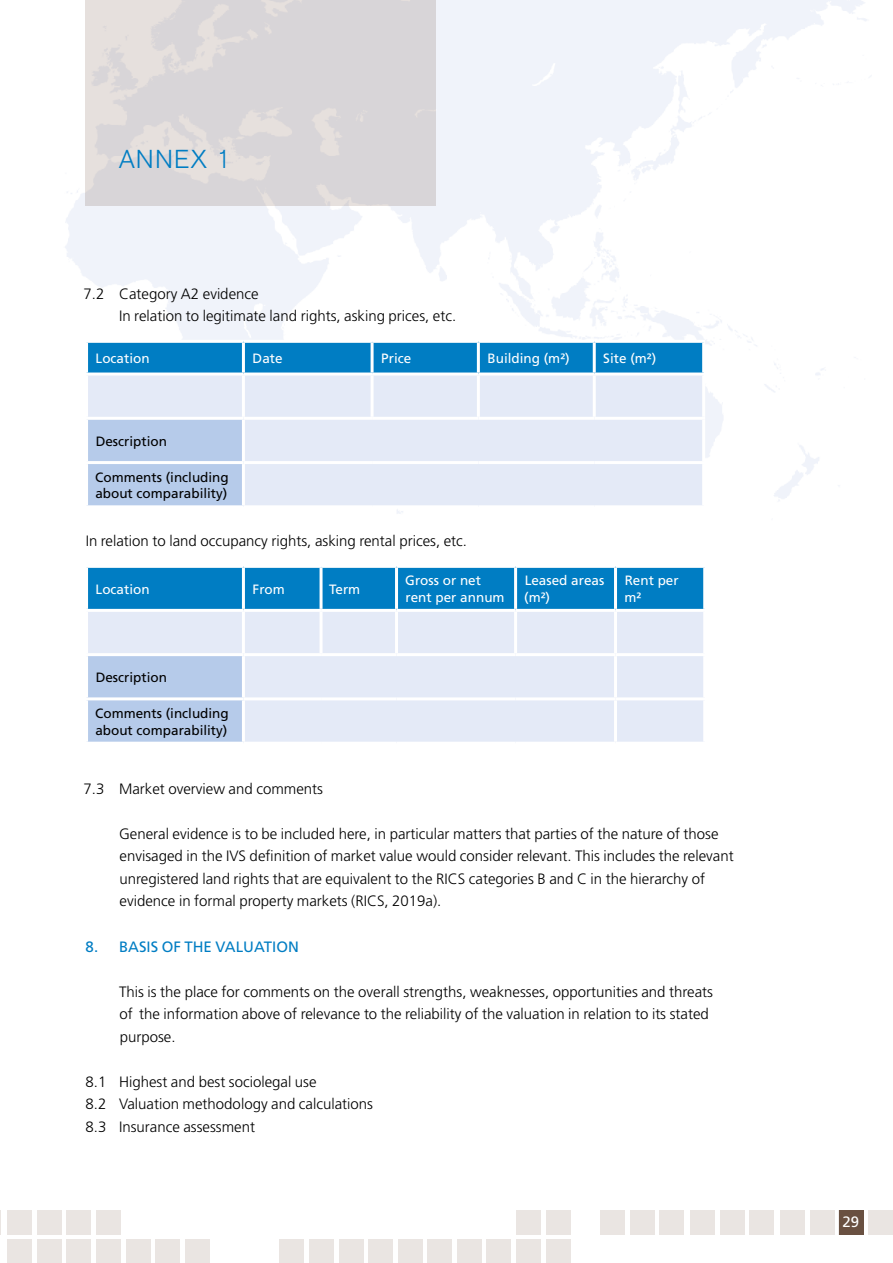
<style>
.page{position:relative;width:893px;height:1263px;background:#fff}
.page>*{position:absolute;margin:0;border:0;box-sizing:border-box;transform-origin:0 0}
.t1{font:300 25.5px "Akzidenz Grotesk";letter-spacing:.05em;color:#007dc3}
.t2{font:300 15px/22.5px "Frutiger";color:#000}
.t3{font:15px "Frutiger";color:#007dc3}
.t4{font:15px "Frutiger";color:#fff}
.t5{font:13.5px/16.5px "Frutiger";color:#fff}
.t6{font:13.5px/16.5px "Frutiger";color:#000}
</style>
<div class="page">
<div style="left:37px;top:1210px;width:24px;height:25px;background:#eae5e2"></div>
<div style="left:7px;top:1239px;width:25px;height:24px;background:#eae5e2"></div>
<div style="left:66px;top:1210px;width:25px;height:25px;background:#eae5e2"></div>
<div style="left:37px;top:1239px;width:25px;height:24px;background:#eae5e2"></div>
<div style="left:96px;top:1210px;width:25px;height:25px;background:#eae5e2"></div>
<div style="left:67px;top:1239px;width:24px;height:24px;background:#eae5e2"></div>
<div style="left:96px;top:1239px;width:25px;height:24px;background:#eae5e2"></div>
<div style="left:126px;top:1239px;width:24px;height:24px;background:#eae5e2"></div>
<div style="left:7px;top:1210px;width:25px;height:25px;background:#eae5e2"></div>
<div style="left:600px;top:1210px;width:25px;height:25px;background:#eae5e2"></div>
<div style="left:780px;top:1210px;width:25px;height:25px;background:#eae5e2"></div>
<div style="left:279px;top:1239px;width:25px;height:24px;background:#eae5e2"></div>
<div style="left:427px;top:1239px;width:25px;height:24px;background:#eae5e2"></div>
<div style="left:630px;top:1210px;width:24px;height:25px;background:#eae5e2"></div>
<div style="left:155px;top:1239px;width:25px;height:24px;background:#eae5e2"></div>
<div style="left:810px;top:1210px;width:25px;height:25px;background:#eae5e2"></div>
<div style="left:868px;top:1210px;width:25px;height:25px;background:#eae5e2"></div>
<div style="left:309px;top:1239px;width:25px;height:24px;background:#eae5e2"></div>
<div style="left:457px;top:1239px;width:25px;height:24px;background:#eae5e2"></div>
<div style="left:659px;top:1210px;width:25px;height:25px;background:#eae5e2"></div>
<div style="left:185px;top:1239px;width:25px;height:24px;background:#eae5e2"></div>
<div style="left:838px;top:1210px;width:25px;height:25px;background:#f0edec"></div>
<div style="left:339px;top:1239px;width:24px;height:24px;background:#eae5e2"></div>
<div style="left:487px;top:1239px;width:24px;height:24px;background:#eae5e2"></div>
<div style="left:368px;top:1239px;width:25px;height:24px;background:#eae5e2"></div>
<div style="left:516px;top:1239px;width:25px;height:24px;background:#eae5e2"></div>
<div style="left:516px;top:1210px;width:25px;height:25px;background:#eae5e2"></div>
<div style="left:690px;top:1210px;width:25px;height:25px;background:#eae5e2"></div>
<div style="left:398px;top:1239px;width:25px;height:24px;background:#eae5e2"></div>
<div style="left:546px;top:1239px;width:25px;height:24px;background:#eae5e2"></div>
<div style="left:546px;top:1210px;width:25px;height:25px;background:#eae5e2"></div>
<div style="left:720px;top:1210px;width:24px;height:25px;background:#eae5e2"></div>
<div style="left:749px;top:1210px;width:25px;height:25px;background:#eae5e2"></div>
<div style="left:839px;top:1210px;width:24px;height:25px;background:#695041"></div>
<svg style="left:0;top:1210px;width:1px;height:25px"></svg>
<div style="left:88px;top:343px;width:614px;height:29px;background:#007dc3"></div>
<div style="left:88px;top:375px;width:614px;height:130px;background:#e4eaf7"></div>
<div style="left:88px;top:420px;width:154px;height:85px;background:#b6cbea"></div>
<hr style="left:243px;top:417px;width:129px;height:3px;background:#fff">
<hr style="left:242px;top:420px;width:3px;height:41px;background:#fff">
<hr style="left:372px;top:417px;width:106px;height:3px;background:#fff">
<hr style="left:478px;top:417px;width:116px;height:3px;background:#fff">
<hr style="left:594px;top:417px;width:111px;height:3px;background:#fff">
<hr style="left:243px;top:461px;width:129px;height:3px;background:#fff">
<hr style="left:242px;top:464px;width:3px;height:41px;background:#fff">
<hr style="left:372px;top:461px;width:106px;height:3px;background:#fff">
<hr style="left:478px;top:461px;width:116px;height:3px;background:#fff">
<hr style="left:594px;top:461px;width:111px;height:3px;background:#fff">
<hr style="left:242px;top:343px;width:3px;height:29px;background:#fff">
<hr style="left:371px;top:343px;width:3px;height:29px;background:#fff">
<hr style="left:477px;top:343px;width:3px;height:29px;background:#fff">
<hr style="left:593px;top:343px;width:3px;height:29px;background:#fff">
<hr style="left:242px;top:375px;width:3px;height:42px;background:#fff">
<hr style="left:371px;top:375px;width:3px;height:42px;background:#fff">
<hr style="left:477px;top:375px;width:3px;height:42px;background:#fff">
<hr style="left:593px;top:375px;width:3px;height:42px;background:#fff">
<hr style="left:85px;top:417px;width:158px;height:3px;background:#fff">
<hr style="left:85px;top:461px;width:158px;height:3px;background:#fff">
<div style="left:88px;top:568px;width:615px;height:41px;background:#007dc3"></div>
<div style="left:88px;top:612px;width:615px;height:130px;background:#e4eaf7"></div>
<div style="left:88px;top:656px;width:154px;height:86px;background:#b6cbea"></div>
<hr style="left:243px;top:653px;width:78px;height:3px;background:#fff">
<hr style="left:242px;top:656px;width:3px;height:41px;background:#fff">
<hr style="left:321px;top:653px;width:75px;height:3px;background:#fff">
<hr style="left:396px;top:653px;width:120px;height:3px;background:#fff">
<hr style="left:516px;top:653px;width:99px;height:3px;background:#fff">
<hr style="left:615px;top:653px;width:91px;height:3px;background:#fff">
<hr style="left:614px;top:656px;width:3px;height:41px;background:#fff">
<hr style="left:243px;top:697px;width:78px;height:3px;background:#fff">
<hr style="left:242px;top:700px;width:3px;height:42px;background:#fff">
<hr style="left:321px;top:697px;width:75px;height:3px;background:#fff">
<hr style="left:396px;top:697px;width:120px;height:3px;background:#fff">
<hr style="left:516px;top:697px;width:99px;height:3px;background:#fff">
<hr style="left:615px;top:697px;width:91px;height:3px;background:#fff">
<hr style="left:614px;top:700px;width:3px;height:42px;background:#fff">
<hr style="left:242px;top:568px;width:3px;height:41px;background:#fff">
<hr style="left:320px;top:568px;width:3px;height:41px;background:#fff">
<hr style="left:395px;top:568px;width:3px;height:41px;background:#fff">
<hr style="left:514px;top:568px;width:3px;height:41px;background:#fff">
<hr style="left:614px;top:568px;width:3px;height:41px;background:#fff">
<hr style="left:242px;top:612px;width:3px;height:41px;background:#fff">
<hr style="left:320px;top:612px;width:3px;height:41px;background:#fff">
<hr style="left:395px;top:612px;width:3px;height:41px;background:#fff">
<hr style="left:514px;top:612px;width:3px;height:41px;background:#fff">
<hr style="left:614px;top:612px;width:3px;height:41px;background:#fff">
<hr style="left:85px;top:653px;width:158px;height:3px;background:#fff">
<hr style="left:85px;top:697px;width:158px;height:3px;background:#fff">
<div style="left:85px;top:0;width:351px;height:206px;background:linear-gradient(to right,#e0dbdb,#d6d4d7)"></div>
<h1 class="t1" style="left:119px;top:144px;width:113px">ANNEX 1</h1>
<p class="t2" style="left:119px;top:282px;width:339px;text-indent:-35px">7.2 Category A2 evidence<br>In relation to legitimate land rights, asking prices, etc.</p>
<p class="t5" style="left:96px;top:350px;width:55px">Location</p>
<p class="t5" style="left:253px;top:350px;width:32px">Date</p>
<p class="t5" style="left:381px;top:350px;width:32px">Price</p>
<p class="t5" style="left:488px;top:350px;width:84px">Building (m²)</p>
<p class="t5" style="left:603px;top:350px;width:54px">Site (m²)</p>
<p class="t6" style="left:96px;top:433px;width:73px">Description</p>
<p class="t6" style="left:95px;top:469px;width:135px">Comments (including about comparability)</p>
<p class="t2" style="left:86px;top:530px;width:383px">In relation to land occupancy rights, asking rental prices, etc.</p>
<p class="t5" style="left:96px;top:580px;width:55px">Location</p>
<p class="t5" style="left:253px;top:580px;width:34px">From</p>
<p class="t5" style="left:329px;top:580px;width:33px">Term</p>
<p class="t5" style="left:405px;top:572px;width:101px">Gross or net rent per annum</p>
<p class="t5" style="left:524px;top:572px;width:82px">Leased areas (m²)</p>
<p class="t5" style="left:625px;top:572px;width:56px">Rent per m²</p>
<p class="t6" style="left:96px;top:669px;width:73px">Description</p>
<p class="t6" style="left:95px;top:705px;width:135px">Comments (including about comparability)</p>
<p class="t2" style="left:84px;top:777px;width:241px">7.3 Market overview and comments</p>
<p class="t2" style="left:119px;top:822px;width:616px">General evidence is to be included here, in particular matters that parties of the nature of those envisaged in the IVS definition of market value would consider relevant. This includes the relevant unregistered land rights that are equivalent to the RICS categories B and C in the hierarchy of evidence in formal property markets (RICS, 2019a).</p>
<p class="t3" style="left:86px;top:937px;width:215px">8. BASIS OF THE VALUATION</p>
<p class="t2" style="left:119px;top:980px;width:595px">This is the place for comments on the overall strengths, weaknesses, opportunities and threats of the information above of relevance to the reliability of the valuation in relation to its stated purpose.</p>
<p class="t2" style="left:86px;top:1070px;width:289px">8.1 Highest and best sociolegal use<br>8.2 Valuation methodology and calculations<br>8.3 Insurance assessment</p>
<p class="t4" style="left:842px;top:1213px;width:18px">29</p>
</div>
